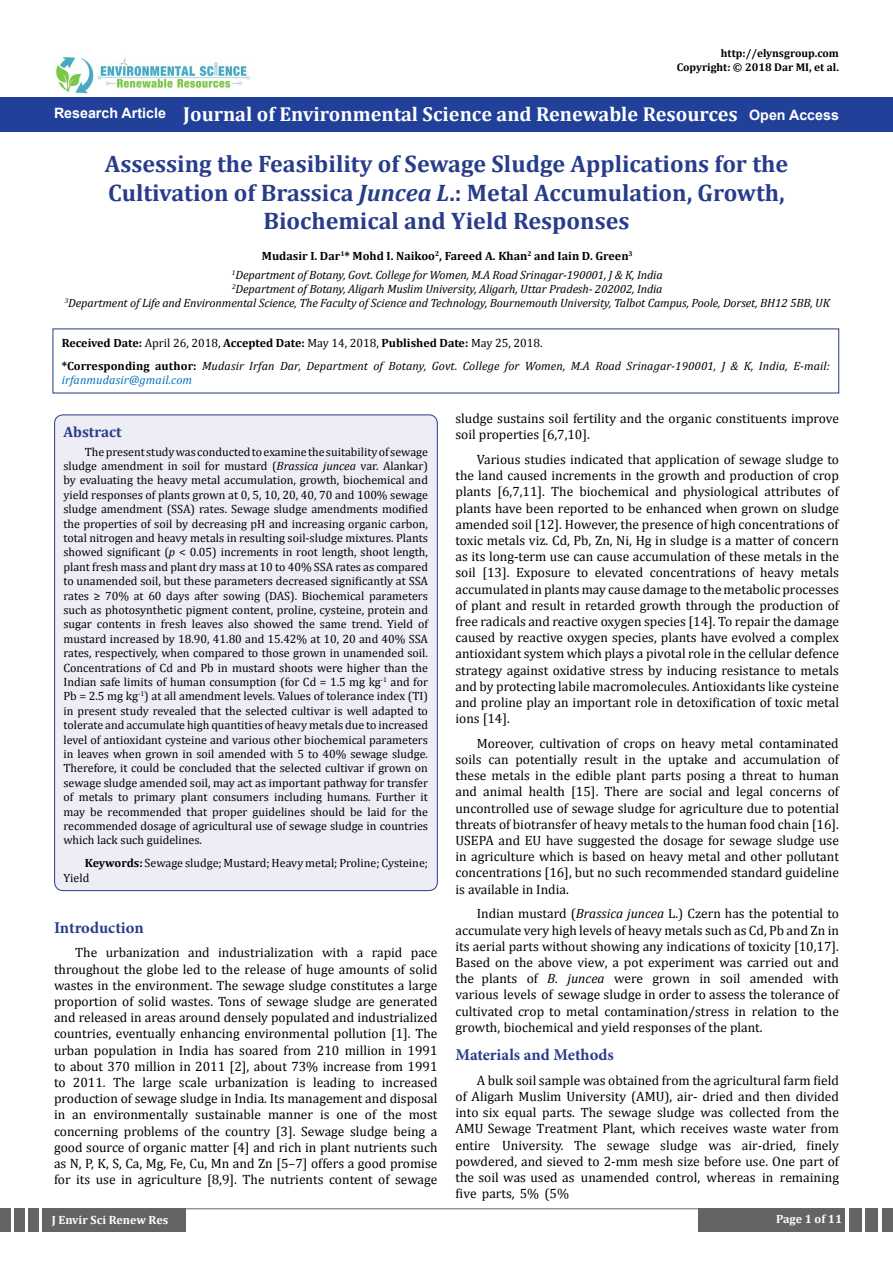
<style>
.page{position:relative;width:893px;height:1263px;background:#fff}
.page>*{position:absolute;margin:0;border:0;box-sizing:border-box;transform-origin:0 0}
.t1{font:700 24px/28.8px "Cambria";color:#273c8a;text-align:center}
.t2{font:700 20.25px "Cambria";color:#fff}
.t3{font:700 16.5px "Minion Pro";color:#273c8a}
.t4{font:700 15px "Cambria";color:#273c8a}
.t5{font:13.5px/16.2px "Cambria";color:#000;text-align:justify}
.t6{font:12px/14.4px "Cambria";color:#000;text-align:justify}
.t7{font:italic 12px/18.6px "Cambria";letter-spacing:-.01em;color:#000;text-align:center}
.t8{font:italic 12px/23px "Cambria";letter-spacing:.01em;color:#000}
.t9{font:700 12px "Cambria";color:#fff}
.t10{font:italic 12px "Cambria";letter-spacing:.01em;color:#0072bc}
.t11{font:700 11.25px/13.5px "Cambria";color:#000;text-align:right}
.s1{font-family:"Arial";font-size:14.25px}
.s2{font-style:italic}
.s3{font-weight:700;font-style:normal}
.s4{font-style:normal}
.s5{font-weight:700}
</style>
<div class="page">
<img style="left:56px;top:57px;width:194px;height:37px">
<div style="left:0;top:97px;width:893px;height:35px;background:#21409a"></div>
<div style="left:42px;top:1208px;width:11px;height:24px;background:#636466"></div>
<div style="left:28px;top:1208px;width:11px;height:24px;background:#636466"></div>
<div style="left:14px;top:1208px;width:11px;height:24px;background:#636466"></div>
<div style="left:0;top:1208px;width:11px;height:24px;background:#636466"></div>
<div style="left:48px;top:1208px;width:137px;height:24px;background:#636466"></div>
<div style="left:849px;top:1208px;width:12px;height:24px;background:#636466"></div>
<div style="left:865px;top:1208px;width:13px;height:24px;background:#636466"></div>
<div style="left:882px;top:1208px;width:11px;height:24px;background:#636466"></div>
<div style="left:699px;top:1208px;width:146px;height:24px;background:#636466"></div>
<hr style="left:45px;top:1208px;width:794px;height:1px;background:#636466">
<div style="left:55px;top:415px;width:382px;height:476px;background:#eeedf5;border-radius:9px"></div>
<svg style="left:52px;top:328px;width:787px;height:65px"></svg>
<p class="t11" style="left:677px;top:46px;width:164px">http://elynsgroup.com<br>Copyright: © 2018 Dar MI, et al.</p>
<h2 class="t2" style="left:54px;top:100px;width:786px"><span class="s1">Research Article</span> Journal of Environmental Science and Renewable Resources <span class="s1">Open Access</span></h2>
<h1 class="t1" style="left:105px;top:148px;width:685px">Assessing the Feasibility of Sewage Sludge Applications for the<br>Cultivation of Brassica <span class="s2">Juncea L</span>.: Metal Accumulation, Growth,<br>Biochemical and Yield Responses</h1>
<p class="t7" style="left:232px;top:246px;width:432px"><span class="s3">Mudasir I. Dar</span><sup>1</sup><span class="s3">* Mohd I. Naikoo</span><sup>2</sup><span class="s3">, Fareed A. Khan</span><sup>2</sup> <span class="s3">and Iain D. Green</span><sup>3<br></sup><sup>1</sup>Department of Botany, Govt. College for Women, M.A Road Srinagar-190001, J &amp; K, India</p>
<p class="t7" style="left:65px;top:281px;width:767px;line-height:14.4px"><sup>2</sup>Department of Botany, Aligarh Muslim University, Aligarh, Uttar Pradesh- 202002, India<br><sup>3</sup>Department of Life and Environmental Science, The Faculty of Science and Technology, Bournemouth University, Talbot Campus, Poole, Dorset, BH12 5BB, UK</p>
<p class="t8" style="left:62px;top:331px;width:770px"><span class="s3">Received Date:</span> <span class="s4">April 26, 2018,</span> <span class="s3">Accepted Date:</span> <span class="s4">May 14, 2018,</span> <span class="s3">Published Date:</span> <span class="s4">May 25, 2018.<br></span><span class="s3">*Corresponding author:</span> Mudasir Irfan Dar, Department of Botany, Govt. College for Women, M.A Road Srinagar-190001, J &amp; K, India, E-mail:</p>
<p class="t10" style="left:62px;top:372px;width:132px">irfanmudasir@gmail.com</p>
<p class="t4" style="left:63px;top:421px;width:60px">Abstract</p>
<p class="t6" style="left:63px;top:444px;width:366px;text-indent:21px">The present study was conducted to examine the suitability of sewage sludge amendment in soil for mustard (<span class="s2">Brassica juncea</span> var. Alankar) by evaluating the heavy metal accumulation, growth, biochemical and yield responses of plants grown at 0, 5, 10, 20, 40, 70 and 100% sewage sludge amendment (SSA) rates. Sewage sludge amendments modified the properties of soil by decreasing pH and increasing organic carbon, total nitrogen and heavy metals in resulting soil-sludge mixtures. Plants showed significant (<span class="s2">p</span> &lt; 0.05) increments in root length, shoot length, plant fresh mass and plant dry mass at 10 to 40% SSA rates as compared to unamended soil, but these parameters decreased significantly at SSA rates ≥ 70% at 60 days after sowing (DAS). Biochemical parameters such as photosynthetic pigment content, proline, cysteine, protein and sugar contents in fresh leaves also showed the same trend. Yield of mustard increased by 18.90, 41.80 and 15.42% at 10, 20 and 40% SSA rates, respectively, when compared to those grown in unamended soil.<br>Concentrations of Cd and Pb in mustard shoots were higher than the Indian safe limits of human consumption (for Cd = 1.5 mg kg<sup>-1</sup> and for Pb = 2.5 mg kg<sup>-1</sup>) at all amendment levels. Values of tolerance index (TI) in present study revealed that the selected cultivar is well adapted to tolerate and accumulate high quantities of heavy metals due to increased level of antioxidant cysteine and various other biochemical parameters in leaves when grown in soil amended with 5 to 40% sewage sludge.<br>Therefore, it could be concluded that the selected cultivar if grown on sewage sludge amended soil, may act as important pathway for transfer of metals to primary plant consumers including humans. Further it may be recommended that proper guidelines should be laid for the recommended dosage of agricultural use of sewage sludge in countries which lack such guidelines.</p>
<p class="t6" style="left:63px;top:856px;width:366px;text-indent:21px"><span class="s5">Keywords:</span> Sewage sludge; Mustard; Heavy metal; Proline; Cysteine;<br>Yield</p>
<p class="t3" style="left:54px;top:916px;width:91px">Introduction</p>
<p class="t5" style="left:54px;top:944px;width:385px;text-indent:21px">The urbanization and industrialization with a rapid pace throughout the globe led to the release of huge amounts of solid wastes in the environment. The sewage sludge constitutes a large proportion of solid wastes. Tons of sewage sludge are generated and released in areas around densely populated and industrialized countries, eventually enhancing environmental pollution [1]. The urban population in India has soared from 210 million in 1991 to about 370 million in 2011 [2], about 73% increase from 1991 to 2011. The large scale urbanization is leading to increased production of sewage sludge in India. Its management and disposal in an environmentally sustainable manner is one of the most concerning problems of the country [3]. Sewage sludge being a good source of organic matter [4] and rich in plant nutrients such as N, P, K, S, Ca, Mg, Fe, Cu, Mn and Zn [5–7] offers a good promise for its use in agriculture [8,9]. The nutrients content of sewage</p>
<p class="t5" style="left:455px;top:410px;width:385px">sludge sustains soil fertility and the organic constituents improve soil properties [6,7,10].</p>
<p class="t5" style="left:455px;top:451px;width:385px;text-indent:21px">Various studies indicated that application of sewage sludge to the land caused increments in the growth and production of crop plants [6,7,11]. The biochemical and physiological attributes of plants have been reported to be enhanced when grown on sludge amended soil [12]. However, the presence of high concentrations of toxic metals viz. Cd, Pb, Zn, Ni, Hg in sludge is a matter of concern as its long-term use can cause accumulation of these metals in the soil [13]. Exposure to elevated concentrations of heavy metals accumulated in plants may cause damage to the metabolic processes of plant and result in retarded growth through the production of free radicals and reactive oxygen species [14]. To repair the damage caused by reactive oxygen species, plants have evolved a complex antioxidant system which plays a pivotal role in the cellular defence strategy against oxidative stress by inducing resistance to metals and by protecting labile macromolecules. Antioxidants like cysteine and proline play an important role in detoxification of toxic metal ions [14].</p>
<p class="t5" style="left:455px;top:735px;width:385px;text-indent:21px">Moreover, cultivation of crops on heavy metal contaminated soils can potentially result in the uptake and accumulation of these metals in the edible plant parts posing a threat to human and animal health [15]. There are social and legal concerns of uncontrolled use of sewage sludge for agriculture due to potential threats of biotransfer of heavy metals to the human food chain [16].<br>USEPA and EU have suggested the dosage for sewage sludge use in agriculture which is based on heavy metal and other pollutant concentrations [16], but no such recommended standard guideline is available in India.</p>
<p class="t5" style="left:455px;top:906px;width:385px;text-indent:21px">Indian mustard (<span class="s2">Brassica juncea</span> L.) Czern has the potential to accumulate very high levels of heavy metals such as Cd, Pb and Zn in its aerial parts without showing any indications of toxicity [10,17].<br>Based on the above view, a pot experiment was carried out and the plants of <span class="s2">B. juncea</span> were grown in soil amended with various levels of sewage sludge in order to assess the tolerance of cultivated crop to metal contamination/stress in relation to the growth, biochemical and yield responses of the plant.</p>
<p class="t3" style="left:455px;top:1043px;width:160px">Materials and Methods</p>
<p class="t5" style="left:455px;top:1072px;width:385px;text-indent:21px">A bulk soil sample was obtained from the agricultural farm field of Aligarh Muslim University (AMU), air- dried and then divided into six equal parts. The sewage sludge was collected from the AMU Sewage Treatment Plant, which receives waste water from entire University. The sewage sludge was air-dried, finely powdered, and sieved to 2-mm mesh size before use. One part of the soil was used as unamended control, whereas in remaining five parts, 5% (5%</p>
<p class="t9" style="left:52px;top:1212px;width:118px">J Envir Sci Renew Res</p>
<p class="t9" style="left:776px;top:1211px;width:68px">Page 1 of 11</p>
</div>
